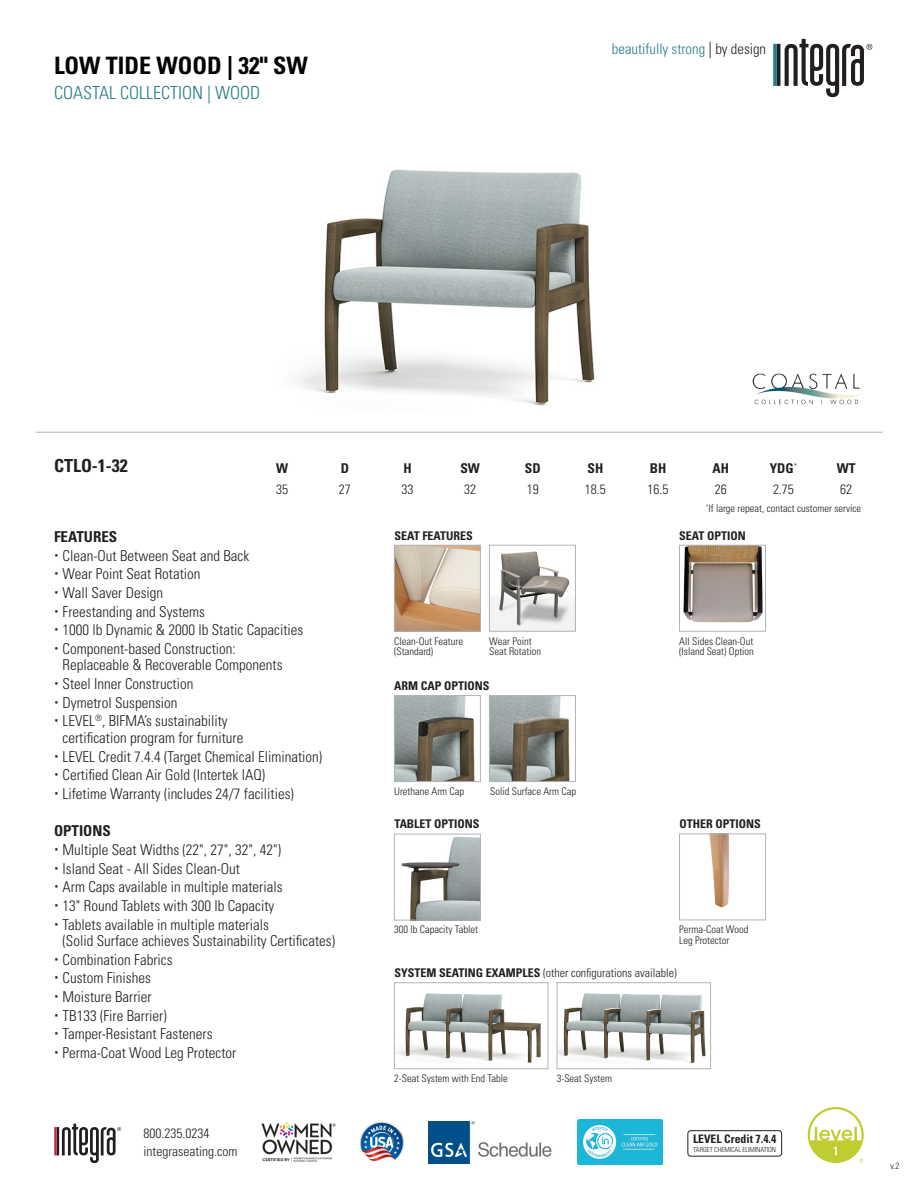
<style>
.page{position:relative;width:918px;height:1188px;background:#fff}
.page>*{position:absolute;margin:0;border:0;box-sizing:border-box;transform-origin:0 0}
.t1{font:700 condensed 24px "Univers LT Std";color:#040503}
.t2{font:300 condensed 18px "Univers LT Std";color:#257c83}
.t3{font:700 condensed 18px "Univers LT Std";color:#231f20}
.t4{font:300 condensed 15px/16.5px "Univers LT Std";color:#231f20}
.t5{font:700 condensed 15px "Univers LT Std";color:#231f20}
.t6{font:300 condensed 14.7px "Univers LT Std";color:#257c83}
.t7{font:300 condensed 13.5px/18px "Univers LT Std";color:#231f20}
.t8{font:700 condensed 13.5px "Univers LT Std";color:#231f20}
.t9{font:700 condensed 12px "Univers LT Std";color:#231f20}
.t10{font:300 condensed 12px "Univers LT Std";color:#231f20}
.t11{font:700 condensed 11.7px "Univers LT Std";color:#231f20}
.t12{font:300 condensed 10.5px/10.5px "Univers LT Std";color:#231f20}
.t13{font:300 condensed 9px "Univers LT Std";color:#231f20}
.t14{font:300 condensed 6.9px "Univers LT Std";letter-spacing:-.01em;color:#231f20}
.s1{font-size:16.35px;color:#231f20}
.s2{color:#231f20}
.s3{font-weight:700}
</style>
<div class="page">
<img style="left:752px;top:373px;width:111px;height:32px">
<hr style="left:35px;top:432px;width:848px;height:1px;background:#b2b3b7">
<svg style="left:773px;top:39px;width:99px;height:58px"></svg>
<svg style="left:54px;top:1124px;width:67px;height:39px"></svg>
<img style="left:360px;top:1121px;width:43px;height:41px">
<img style="left:261px;top:1122px;width:74px;height:40px">
<img style="left:577px;top:1120px;width:86px;height:44px">
<img style="left:428px;top:1121px;width:124px;height:42px">
<svg style="left:808px;top:1107px;width:56px;height:56px"></svg>
<div style="left:688px;top:1130px;width:94px;height:27px;border:1px solid #231f20;border-radius:3px"></div>
<img style="left:297px;top:169px;width:298px;height:237px">
<img style="left:396px;top:697px;width:79px;height:83px">
<div style="left:394px;top:695px;width:87px;height:87px;border:1px solid #b2b3b7"></div>
<img style="left:491px;top:697px;width:79px;height:83px">
<div style="left:489px;top:695px;width:87px;height:87px;border:1px solid #b2b3b7"></div>
<img style="left:396px;top:993px;width:145px;height:70px">
<div style="left:394px;top:983px;width:154px;height:86px;border:1px solid #b2b3b7"></div>
<img style="left:559px;top:993px;width:147px;height:71px">
<div style="left:557px;top:983px;width:154px;height:86px;border:1px solid #b2b3b7"></div>
<img style="left:401px;top:836px;width:78px;height:82px">
<div style="left:394px;top:834px;width:87px;height:86px;border:1px solid #b2b3b7"></div>
<img style="left:491px;top:551px;width:83px;height:78px">
<div style="left:489px;top:545px;width:87px;height:86px;border:1px solid #b2b3b7"></div>
<img style="left:396px;top:547px;width:83px;height:82px">
<div style="left:394px;top:545px;width:87px;height:86px;border:1px solid #b2b3b7"></div>
<img style="left:683px;top:547px;width:80px;height:76px">
<div style="left:679px;top:545px;width:87px;height:86px;border:1px solid #b2b3b7"></div>
<img style="left:709px;top:836px;width:20px;height:72px">
<div style="left:679px;top:834px;width:87px;height:86px;border:1px solid #b2b3b7"></div>
<p class="t1" style="left:54px;top:50px;width:255px">LOW TIDE WOOD | 32" SW</p>
<p class="t2" style="left:54px;top:82px;width:208px">COASTAL COLLECTION | WOOD</p>
<p class="t6" style="left:612px;top:40px;width:156px">beautifully strong <span class="s1">|</span> <span class="s2">by design</span></p>
<p class="t3" style="left:54px;top:455px;width:75px">CTLO-1-32</p>
<p class="t8" style="left:276px;top:460px;width:14px">W</p>
<p class="t8" style="left:341px;top:460px;width:10px">D</p>
<p class="t8" style="left:403px;top:460px;width:10px">H</p>
<p class="t8" style="left:460px;top:460px;width:21px">SW</p>
<p class="t8" style="left:525px;top:460px;width:17px">SD</p>
<p class="t8" style="left:588px;top:460px;width:17px">SH</p>
<p class="t8" style="left:650px;top:460px;width:18px">BH</p>
<p class="t8" style="left:713px;top:460px;width:18px">AH</p>
<p class="t8" style="left:770px;top:460px;width:29px">YDG<sup>*</sup></p>
<p class="t8" style="left:837px;top:460px;width:20px">WT</p>
<p class="t7" style="left:276px;top:480px;width:13px">35</p>
<p class="t7" style="left:339px;top:480px;width:13px">27</p>
<p class="t7" style="left:401px;top:480px;width:13px">33</p>
<p class="t7" style="left:464px;top:480px;width:13px">32</p>
<p class="t7" style="left:527px;top:480px;width:13px">19</p>
<p class="t7" style="left:585px;top:480px;width:22px">18.5</p>
<p class="t7" style="left:648px;top:480px;width:22px">16.5</p>
<p class="t7" style="left:715px;top:480px;width:13px">26</p>
<p class="t7" style="left:773px;top:480px;width:22px">2.75</p>
<p class="t7" style="left:840px;top:480px;width:13px">62</p>
<p class="t12" style="left:706px;top:503px;width:157px"><sup>*</sup>If large repeat, contact customer service</p>
<p class="t5" style="left:54px;top:527px;width:65px">FEATURES</p>
<p class="t4" style="left:63px;top:547px;width:188px">Clean-Out Between Seat and Back</p>
<p class="t4" style="left:63px;top:566px;width:139px">Wear Point Seat Rotation</p>
<p class="t4" style="left:63px;top:584px;width:102px">Wall Saver Design</p>
<p class="t4" style="left:63px;top:603px;width:144px">Freestanding and Systems</p>
<p class="t4" style="left:63px;top:622px;width:242px">1000 lb Dynamic &amp; 2000 lb Static Capacities</p>
<p class="t4" style="left:63px;top:640px;width:221px">Component-based Construction:<br>Replaceable &amp; Recoverable Components</p>
<p class="t4" style="left:63px;top:676px;width:132px">Steel Inner Construction</p>
<p class="t4" style="left:63px;top:694px;width:116px">Dymetrol Suspension</p>
<p class="t4" style="left:63px;top:713px;width:182px">LEVEL<sup>®</sup>, BIFMA’s sustainability certification program for furniture</p>
<p class="t4" style="left:63px;top:748px;width:261px">LEVEL Credit 7.4.4 (Target Chemical Elimination)</p>
<p class="t4" style="left:63px;top:767px;width:204px">Certified Clean Air Gold (Intertek IAQ)</p>
<p class="t4" style="left:63px;top:785px;width:233px">Lifetime Warranty (includes 24/7 facilities)</p>
<p class="t5" style="left:54px;top:822px;width:58px">OPTIONS</p>
<p class="t4" style="left:63px;top:841px;width:220px">Multiple Seat Widths (22", 27", 32", 42")</p>
<p class="t4" style="left:63px;top:860px;width:179px">Island Seat - All Sides Clean-Out</p>
<p class="t4" style="left:63px;top:879px;width:221px">Arm Caps available in multiple materials</p>
<p class="t4" style="left:63px;top:897px;width:213px">13" Round Tablets with 300 lb Capacity</p>
<p class="t4" style="left:63px;top:916px;width:274px">Tablets available in multiple materials<br>(Solid Surface achieves Sustainability Certificates)</p>
<p class="t4" style="left:63px;top:951px;width:111px">Combination Fabrics</p>
<p class="t4" style="left:63px;top:970px;width:90px">Custom Finishes</p>
<p class="t4" style="left:63px;top:988px;width:91px">Moisture Barrier</p>
<p class="t4" style="left:63px;top:1007px;width:106px">TB133 (Fire Barrier)</p>
<p class="t4" style="left:63px;top:1026px;width:151px">Tamper-Resistant Fasteners</p>
<p class="t4" style="left:63px;top:1044px;width:175px">Perma-Coat Wood Leg Protector</p>
<p class="t9" style="left:394px;top:528px;width:80px">SEAT FEATURES</p>
<p class="t9" style="left:679px;top:528px;width:68px">SEAT OPTION</p>
<p class="t12" style="left:394px;top:636px;width:70px">Clean-Out Feature</p>
<p class="t12" style="left:394px;top:646px;width:41px">(Standard)</p>
<p class="t12" style="left:679px;top:636px;width:76px">All Sides Clean-Out</p>
<p class="t12" style="left:679px;top:646px;width:76px">(Island Seat) Option</p>
<p class="t12" style="left:489px;top:636px;width:53px">Wear Point<br>Seat Rotation</p>
<p class="t9" style="left:394px;top:679px;width:97px">ARM CAP OPTIONS</p>
<p class="t12" style="left:394px;top:786px;width:71px">Urethane Arm Cap</p>
<p class="t12" style="left:490px;top:786px;width:87px">Solid Surface Arm Cap</p>
<p class="t9" style="left:394px;top:817px;width:87px">TABLET OPTIONS</p>
<p class="t9" style="left:680px;top:817px;width:83px">OTHER OPTIONS</p>
<p class="t12" style="left:679px;top:924px;width:71px">Perma-Coat Wood<br>Leg Protector</p>
<p class="t12" style="left:394px;top:925px;width:85px">300 lb Capacity Tablet</p>
<p class="t10" style="left:394px;top:966px;width:284px"><span class="s3">SYSTEM SEATING EXAMPLES</span> (other configurations available)</p>
<p class="t12" style="left:394px;top:1073px;width:115px">2-Seat System with End Table</p>
<p class="t12" style="left:557px;top:1073px;width:57px">3-Seat System</p>
<p class="t7" style="left:144px;top:1124px;width:95px">800.235.0234 integraseating.com</p>
<p class="t11" style="left:693px;top:1132px;width:85px">LEVEL Credit 7.4.4</p>
<p class="t14" style="left:693px;top:1145px;width:84px">TARGET CHEMICAL ELIMINATION</p>
<p class="t13" style="left:890px;top:1160px;width:11px">v.2</p>
</div>
